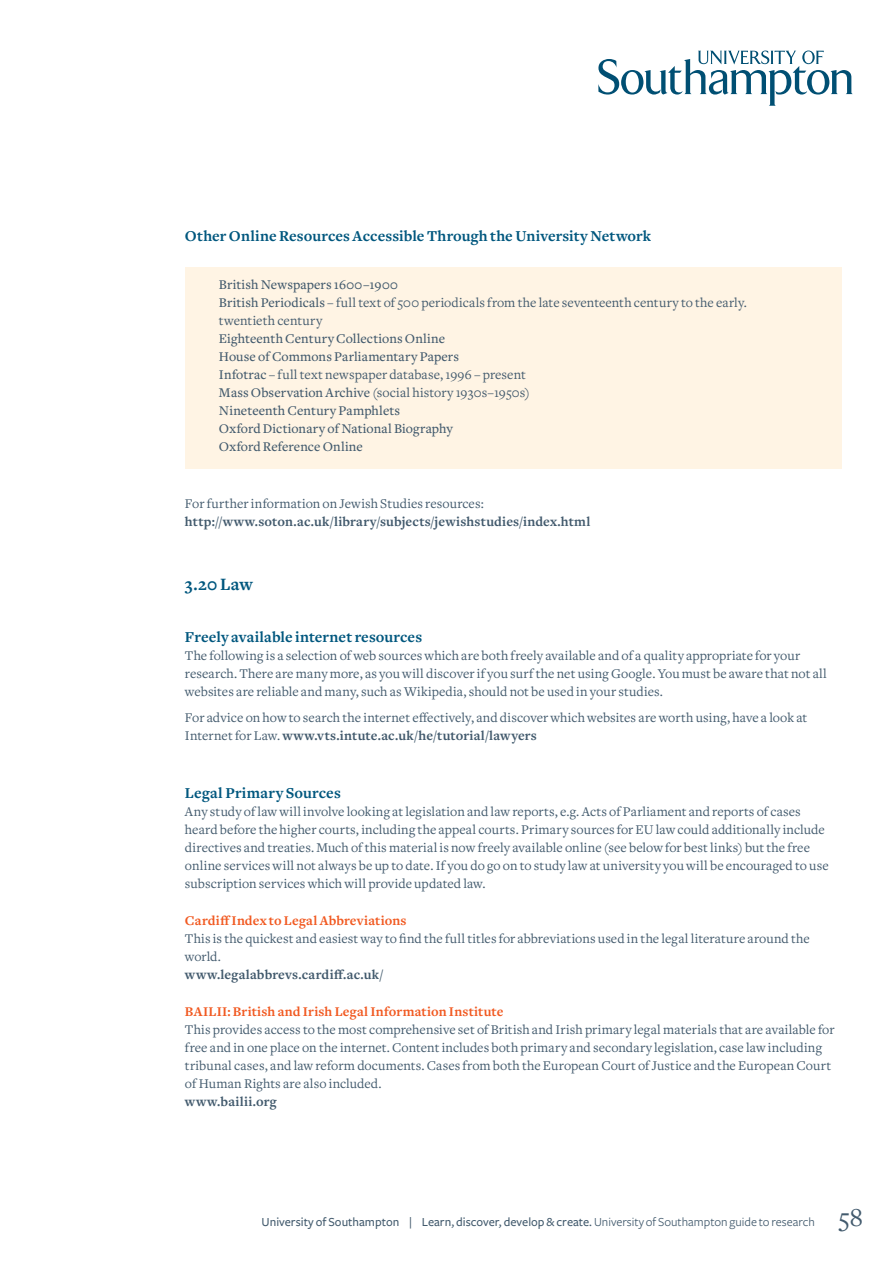
<style>
.page{position:relative;width:893px;height:1263px;background:#fff}
.page>*{position:absolute;margin:0;border:0;box-sizing:border-box;transform-origin:0 0}
.t1{font:700 18px "Freight Text";color:#00577e}
.t2{font:700 15.75px "Freight Text";letter-spacing:.005em;color:#00577e}
.t3{font:13.8px/18px "Freight Text";letter-spacing:.005em;color:#425a6d}
.t4{font:500 13.8px/18px "Freight Text";letter-spacing:.005em;color:#425a6d}
.t5{font:700 13.8px "Freight Text";letter-spacing:.015em;color:#425a6d}
.t6{font:700 13.8px "Freight Text";letter-spacing:.015em;color:#f15a22}
.t7{font:500 12.75px "Freight Sans";color:#425a6d}
.s1{font-weight:500}
.s2{font-weight:400}
.s3{font-weight:700}
.s4{font-family:"Freight Text";font-weight:400;font-size:27px}
</style>
<div class="page">
<svg style="left:598px;top:51px;width:255px;height:55px"></svg>
<div style="left:185px;top:267px;width:657px;height:201px;background:#fff4e4"></div>
<p class="t2" style="left:185px;top:227px;width:468px">Other Online Resources Accessible Through the University Network</p>
<p class="t3" style="left:219px;top:276px;width:529px"><span class="s1">British Newspapers 1600–1900<br>British Periodicals</span> – full text of 500 periodicals from the late seventeenth century to the early. twentieth century</p>
<p class="t4" style="left:219px;top:330px;width:312px">Eighteenth Century Collections Online<br>House of Commons Parliamentary Papers<br>Infotrac <span class="s2">– full text newspaper database, 1996 – present </span>Mass Observation Archive <span class="s2">(social history 1930s–1950s)<br></span>Nineteenth Century Pamphlets<br>Oxford Dictionary of National Biography<br>Oxford Reference Online</p>
<p class="t3" style="left:185px;top:494px;width:300px">For further information on Jewish Studies resources:</p>
<p class="t5" style="left:185px;top:514px;width:407px">http://www.soton.ac.uk/library/subjects/jewishstudies/index.html</p>
<h1 class="t1" style="left:185px;top:574px;width:69px">3.20 Law</h1>
<p class="t2" style="left:185px;top:628px;width:239px">Freely available internet resources</p>
<p class="t3" style="left:185px;top:647px;width:643px">The following is a selection of web sources which are both freely available and of a quality appropriate for your research. There are many more, as you will discover if you surf the net using Google. You must be aware that not all websites are reliable and many, such as Wikipedia, should not be used in your studies.</p>
<p class="t3" style="left:185px;top:709px;width:624px">For advice on how to search the internet effectively, and discover which websites are worth using, have a look at<br>Internet for Law. <span class="s3">www.vts.intute.ac.uk/he/tutorial/lawyers</span></p>
<p class="t2" style="left:185px;top:784px;width:157px">Legal Primary Sources</p>
<p class="t3" style="left:185px;top:802px;width:645px">Any study of law will involve looking at legislation and law reports, e.g. Acts of Parliament and reports of cases heard before the higher courts, including the appeal courts. Primary sources for EU law could additionally include directives and treaties. Much of this material is now freely available online (see below for best links) but the free online services will not always be up to date. If you do go on to study law at university you will be encouraged to use subscription services which will provide updated law.</p>
<p class="t6" style="left:185px;top:912px;width:223px">Cardiff Index to Legal Abbreviations</p>
<p class="t3" style="left:185px;top:929px;width:626px">This is the quickest and easiest way to find the full titles for abbreviations used in the legal literature around the world.</p>
<p class="t5" style="left:185px;top:966px;width:200px">www.legalabbrevs.cardiff.ac.uk/</p>
<p class="t6" style="left:185px;top:1004px;width:320px">BAILII: British and Irish Legal Information Institute</p>
<p class="t3" style="left:185px;top:1021px;width:651px">This provides access to the most comprehensive set of British and Irish primary legal materials that are available for free and in one place on the internet. Content includes both primary and secondary legislation, case law including tribunal cases, and law reform documents. Cases from both the European Court of Justice and the European Court of Human Rights are also included.</p>
<p class="t5" style="left:185px;top:1094px;width:93px">www.bailii.org</p>
<p class="t7" style="left:262px;top:1215px;width:603px">University of Southampton | Learn, discover, develop &amp; create. <span class="s2">University of Southampton guide to research</span> <span class="s4">58</span></p>
</div>
